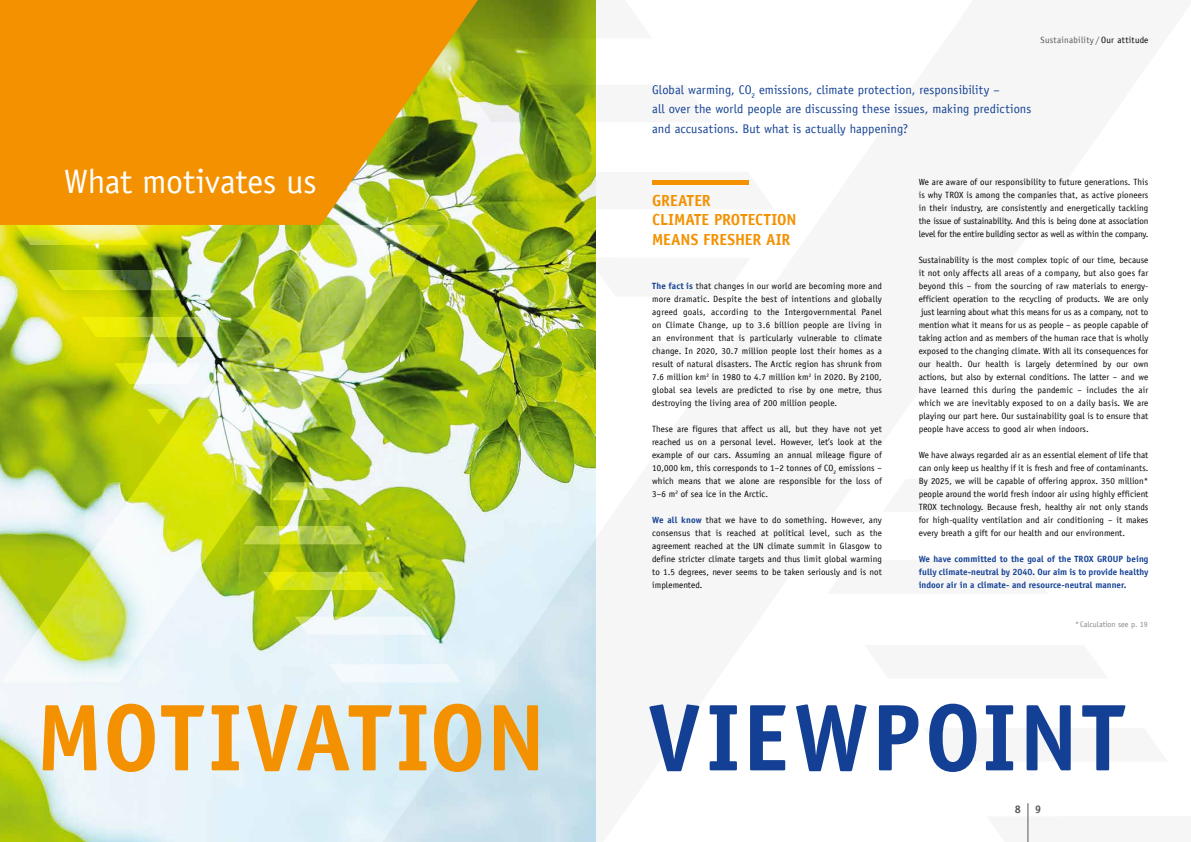
<style>
.page{position:relative;width:1191px;height:842px;background:#fff}
.page>*{position:absolute;margin:0;border:0;box-sizing:border-box;transform-origin:0 0}
.t1{font:700 95px "TROX Officina Sans";letter-spacing:.02em;color:#f39100}
.t2{font:34px "TROX Officina Sans";letter-spacing:-.01em;color:#fff}
.t3{font:700 16px/19.5px "TROX Officina Sans";letter-spacing:-.005em;color:#f39100}
.t4{font:12.5px/19.5px "TROX Officina Sans";letter-spacing:.005em;color:#134094}
.t5{font:700 11px "TROX Officina Sans";color:#565656}
.t6{font:9px/13px "TROX Officina Sans";letter-spacing:.01em;color:#000;text-align:justify}
.t7{font:700 9px/13px "TROX Officina Sans";letter-spacing:.005em;color:#134094;text-align:justify}
.t8{font:9px "TROX Officina Sans";letter-spacing:.03em;color:#565656}
.t9{font:8px "TROX Officina Sans";color:#878786}
.s1{color:#000}
.s2{font-weight:700;color:#134094}
.s3{color:#134094}
</style>
<div class="page">
<svg style="left:1028px;top:816px;width:1px;height:26px"></svg>
<svg style="left:595px;top:85px;width:1px;height:37px"></svg>
<div style="left:595px;top:172px;width:154px;height:37px;background:#f6f6f6"></div>
<svg style="left:595px;top:257px;width:1px;height:40px"></svg>
<img style="left:0;top:0;width:595px;height:842px">
<img style="left:1px;top:225px;width:438px;height:457px">
<div style="left:329px;top:664px;width:132px;height:18px;background:#eff8fc"></div>
<svg style="left:16px;top:225px;width:133px;height:20px"></svg>
<svg style="left:48px;top:270px;width:133px;height:20px"></svg>
<svg style="left:82px;top:317px;width:133px;height:20px"></svg>
<svg style="left:114px;top:363px;width:88px;height:21px"></svg>
<svg style="left:295px;top:616px;width:132px;height:19px"></svg>
<svg style="left:263px;top:572px;width:132px;height:18px"></svg>
<svg style="left:243px;top:526px;width:119px;height:18px"></svg>
<svg style="left:273px;top:482px;width:58px;height:18px"></svg>
<svg style="left:147px;top:409px;width:23px;height:16px"></svg>
<svg style="left:0;top:0;width:478px;height:225px;fill:#f39100"></svg>
<hr style="left:1027px;top:803px;width:1px;height:39px;background:#565656">
<div style="left:652px;top:180px;width:96px;height:5px;background:#f39100"></div>
<h2 class="t2" style="left:64px;top:162px;width:254px">What motivates us</h2>
<p class="t8" style="left:1040px;top:35px;width:109px">Sustainability / <span class="s1">Our attitude</span></p>
<h3 class="t4" style="left:652px;top:80px;width:381px">Global warming, CO<sub>2</sub> emissions, climate protection, responsibility –<br>all over the world people are discussing these issues, making predictions and accusations. But what is actually happening?</h3>
<h3 class="t3" style="left:652px;top:191px;width:146px">GREATER<br>CLIMATE PROTECTION<br>MEANS FRESHER AIR</h3>
<p class="t6" style="left:652px;top:279px;width:231px"><span class="s2">The fact is</span> that changes in our world are becoming more and more dramatic. Despite the best of intentions and globally agreed goals, according to the Intergovernmental Panel on Climate Change, up to 3.6 billion people are living in an environment that is particularly vulnerable to climate change. In 2020, 30.7 million people lost their homes as a result of natural disasters. The Arctic region has shrunk from 7.6 million km<sup>2</sup> in 1980 to 4.7 million km<sup>2</sup> in 2020. By 2100, global sea levels are predicted to rise by one metre, thus destroying the living area of 200 million people.</p>
<p class="t6" style="left:652px;top:422px;width:231px">These are figures that affect us all, but they have not yet reached us on a personal level. However, let’s look at the example of our cars. Assuming an annual mileage figure of 10,000 km, this corresponds to 1–2 tonnes of CO<sub>2</sub> emissions – which means that we alone are responsible for the loss of 3–6 m<sup>2</sup> of sea ice in the Arctic.</p>
<p class="t6" style="left:652px;top:513px;width:231px"><span class="s2">We all know</span> that we have to do something. However, any consensus that is reached at political level, such as the agreement reached at the UN climate summit in Glasgow to define stricter climate targets and thus limit global warming to 1.5 degrees, never seems to be taken seriously and is not implemented.</p>
<p class="t6" style="left:918px;top:175px;width:231px">We are aware of our responsibility to future generations. This is why TROX is among the companies that, as active pioneers in their industry, are consistently and energetically tackling the issue of sustainability. And this is being done at association level for the entire building sector as well as within the company.</p>
<p class="t6" style="left:918px;top:253px;width:231px">Sustainability is the most complex topic of our time, because it not only affects all areas of a company, but also goes far beyond this – from the sourcing of raw materials to energy&shy;efficient operation to the recycling of products. We are only just learning about what this means for us as a company, not to mention what it means for us as people – as people capable of taking action and as members of the human race that is wholly exposed to the changing climate. With all its consequences for our health. Our health is largely determined by our own actions, but also by external conditions. The latter – and we have learned this during the pandemic – includes the air which we are inevitably exposed to on a daily basis. We are playing our part here. Our sustainability goal is to ensure that people have access to good air when indoors.</p>
<p class="t6" style="left:918px;top:448px;width:231px">We have always regarded air as an essential element of life that can only keep us healthy if it is fresh and free of contaminants.<br>By 2025, we will be capable of offering approx. 350 million* people around the world fresh indoor air using highly efficient TROX technology. Because fresh, healthy air not only stands for high-quality ventilation and air conditioning – it makes every breath a gift for our health and our environment.</p>
<p class="t7" style="left:918px;top:552px;width:231px">We have committed to the goal of the TROX GROUP being fully climate-neutral by 2040. Our aim is to provide healthy indoor air in a climate- and resource-neutral manner.</p>
<p class="t9" style="left:1075px;top:620px;width:74px">*Calculation see p. 19</p>
<h1 class="t1" style="left:36px;top:679px;width:1089px">MOTIVATION <span class="s3">VIEWPOINT</span></h1>
<p class="t5" style="left:1014px;top:802px;width:8px">8</p>
<p class="t5" style="left:1035px;top:802px;width:8px">9</p>
</div>
